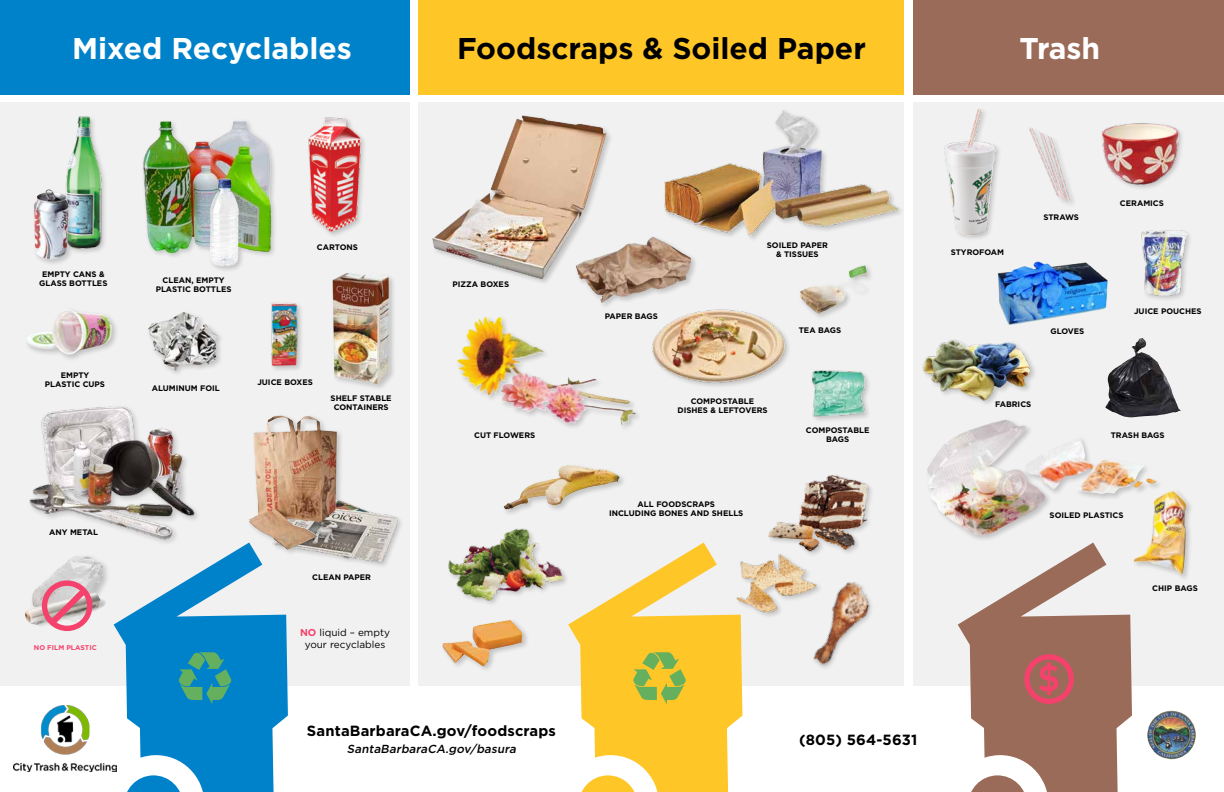
<style>
.page{position:relative;width:1224px;height:792px;background:#fff}
.page>*{position:absolute;margin:0;border:0;box-sizing:border-box;transform-origin:0 0}
.t1{font:700 30px "Gotham";color:#000}
.t2{font:700 30px "Gotham";color:#fff}
.t3{font:700 14.7px "Gotham";letter-spacing:.01em;color:#000}
.t4{font:italic 500 11.6px "Gotham";color:#000}
.t5{font:10px/12px "Gotham";color:#000;text-align:center}
.t6{font:700 8px/9px "Gotham";color:#000;text-align:center}
.t7{font:700 6.9px "Gotham";color:#f5426c}
.s1{font-weight:700;color:#f5426c}
</style>
<div class="page">
<div style="left:0;top:102px;width:410px;height:584px;background:#f1f1f2"></div>
<div style="left:418px;top:102px;width:486px;height:584px;background:#f1f1f2"></div>
<div style="left:914px;top:102px;width:310px;height:584px;background:#f1f1f2"></div>
<img style="left:29px;top:406px;width:169px;height:137px">
<img style="left:813px;top:582px;width:59px;height:86px">
<img style="left:448px;top:528px;width:118px;height:76px">
<img style="left:432px;top:115px;width:175px;height:164px">
<img style="left:652px;top:309px;width:137px;height:78px">
<div style="left:574px;top:235px;width:124px;height:75px;background:#000;opacity:.2"></div>
<img style="left:576px;top:236px;width:115px;height:67px">
<div style="left:798px;top:263px;width:76px;height:57px;background:#000;opacity:.2"></div>
<img style="left:800px;top:265px;width:67px;height:49px">
<img style="left:768px;top:475px;width:104px;height:78px">
<div style="left:25px;top:307px;width:94px;height:55px;background:#000;opacity:.2"></div>
<img style="left:27px;top:309px;width:86px;height:47px">
<img style="left:66px;top:116px;width:39px;height:137px">
<img style="left:288px;top:491px;width:113px;height:75px">
<img style="left:248px;top:416px;width:89px;height:134px">
<div style="left:32px;top:187px;width:44px;height:80px;background:#000;opacity:.2"></div>
<img style="left:34px;top:189px;width:35px;height:71px">
<div style="left:455px;top:315px;width:188px;height:118px;background:#000;opacity:.2"></div>
<img style="left:456px;top:318px;width:51px;height:78px">
<div style="left:146px;top:310px;width:79px;height:68px;background:#000;opacity:.2"></div>
<img style="left:148px;top:312px;width:70px;height:59px">
<img style="left:504px;top:464px;width:116px;height:46px">
<div style="left:440px;top:618px;width:89px;height:55px;background:#000;opacity:.2"></div>
<img style="left:442px;top:620px;width:68px;height:46px">
<div style="left:735px;top:553px;width:88px;height:66px;background:#f1f1f2"></div>
<img style="left:742px;top:550px;width:80px;height:66px">
<img style="left:944px;top:109px;width:55px;height:130px">
<div style="left:1024px;top:435px;width:140px;height:66px;background:#000;opacity:.2"></div>
<img style="left:1052px;top:437px;width:45px;height:52px">
<img style="left:1076px;top:459px;width:81px;height:35px">
<div style="left:925px;top:417px;width:127px;height:125px;background:#000;opacity:.2"></div>
<img style="left:927px;top:420px;width:119px;height:115px">
<div style="left:1132px;top:488px;width:62px;height:94px;background:#000;opacity:.2"></div>
<img style="left:1134px;top:490px;width:53px;height:86px">
<img style="left:922px;top:339px;width:113px;height:65px">
<img style="left:1102px;top:123px;width:79px;height:66px">
<div style="left:418px;top:0;width:486px;height:95px;background:#ffc627"></div>
<div style="left:0;top:0;width:410px;height:95px;background:#0082ca"></div>
<div style="left:914px;top:0;width:310px;height:94px;background:#9a6b58"></div>
<img style="left:332px;top:273px;width:62px;height:115px">
<img style="left:308px;top:117px;width:56px;height:117px">
<div style="left:141px;top:118px;width:137px;height:156px;background:#000;opacity:.2"></div>
<img style="left:141px;top:119px;width:132px;height:136px">
<img style="left:210px;top:178px;width:29px;height:89px">
<img style="left:646px;top:110px;width:255px;height:134px">
<img style="left:997px;top:261px;width:111px;height:64px">
<div style="left:29px;top:553px;width:82px;height:68px;background:#000;opacity:.2"></div>
<img style="left:32px;top:556px;width:71px;height:57px">
<img style="left:25px;top:592px;width:69px;height:34px">
<svg style="left:42px;top:580px;width:50px;height:51px"></svg>
<img style="left:1029px;top:127px;width:44px;height:75px">
<div style="left:1140px;top:229px;width:53px;height:73px;background:#000;opacity:.2"></div>
<img style="left:1140px;top:229px;width:46px;height:67px">
<img style="left:271px;top:302px;width:31px;height:68px">
<img style="left:1147px;top:711px;width:49px;height:48px">
<svg style="left:958px;top:543px;width:174px;height:249px;fill:#9a6b58"></svg>
<svg style="left:968px;top:775px;width:59px;height:17px"></svg>
<svg style="left:1024px;top:654px;width:50px;height:50px;background:#c05960"></svg>
<svg style="left:114px;top:543px;width:174px;height:249px;fill:#0082ca"></svg>
<svg style="left:124px;top:775px;width:59px;height:17px"></svg>
<svg style="left:179px;top:652px;width:52px;height:52px;background:#2e9797"></svg>
<img style="left:14px;top:706px;width:103px;height:66px">
<svg style="left:568px;top:543px;width:174px;height:249px;fill:#ffc627"></svg>
<svg style="left:578px;top:775px;width:60px;height:17px"></svg>
<svg style="left:633px;top:652px;width:53px;height:52px;background:#b8bb40"></svg>
<img style="left:811px;top:370px;width:58px;height:51px">
<img style="left:1105px;top:338px;width:52px;height:79px">
<h1 class="t2" style="left:72px;top:31px;width:281px">Mixed Recyclables</h1>
<h1 class="t1" style="left:457px;top:31px;width:410px">Foodscraps &amp; Soiled Paper</h1>
<h1 class="t2" style="left:1019px;top:31px;width:82px">Trash</h1>
<p class="t6" style="left:39px;top:269px;width:70px">EMPTY CANS &amp;<br>GLASS BOTTLES</p>
<p class="t6" style="left:156px;top:275px;width:77px">CLEAN, EMPTY<br>PLASTIC BOTTLES</p>
<p class="t6" style="left:317px;top:242px;width:43px">CARTONS</p>
<p class="t6" style="left:45px;top:370px;width:62px">EMPTY<br>PLASTIC CUPS</p>
<p class="t6" style="left:152px;top:383px;width:70px">ALUMINUM FOIL</p>
<p class="t6" style="left:257px;top:377px;width:57px">JUICE BOXES</p>
<p class="t6" style="left:331px;top:394px;width:63px">SHELF STABLE<br>CONTAINERS</p>
<p class="t6" style="left:453px;top:280px;width:58px">PIZZA BOXES</p>
<p class="t6" style="left:605px;top:311px;width:55px">PAPER BAGS</p>
<p class="t6" style="left:767px;top:241px;width:63px">SOILED PAPER &amp; TISSUES</p>
<p class="t6" style="left:951px;top:247px;width:55px">STYROFOAM</p>
<p class="t6" style="left:1043px;top:213px;width:37px">STRAWS</p>
<p class="t6" style="left:799px;top:326px;width:44px">TEA BAGS</p>
<p class="t6" style="left:1051px;top:326px;width:35px">GLOVES</p>
<p class="t6" style="left:677px;top:397px;width:92px">COMPOSTABLE<br>DISHES &amp; LEFTOVERS</p>
<p class="t6" style="left:995px;top:399px;width:38px">FABRICS</p>
<p class="t6" style="left:1120px;top:199px;width:46px">CERAMICS</p>
<p class="t6" style="left:1134px;top:306px;width:69px">JUICE POUCHES</p>
<p class="t6" style="left:49px;top:528px;width:50px">ANY METAL</p>
<p class="t7" style="left:34px;top:644px;width:64px">NO FILM PLASTIC</p>
<p class="t6" style="left:312px;top:572px;width:60px">CLEAN PAPER</p>
<p class="t5" style="left:300px;top:626px;width:92px"><span class="s1">NO</span> liquid – empty your recyclables</p>
<p class="t6" style="left:474px;top:430px;width:63px">CUT FLOWERS</p>
<h2 class="t3" style="left:307px;top:723px;width:250px">SantaBarbaraCA.gov/foodscraps</h2>
<h3 class="t4" style="left:347px;top:743px;width:173px">SantaBarbaraCA.gov/basura</h3>
<p class="t6" style="left:806px;top:425px;width:65px">COMPOSTABLE<br>BAGS</p>
<p class="t6" style="left:1111px;top:430px;width:55px">TRASH BAGS</p>
<p class="t6" style="left:609px;top:500px;width:136px">ALL FOODSCRAPS<br>INCLUDING BONES AND SHELLS</p>
<p class="t6" style="left:1050px;top:510px;width:76px">SOILED PLASTICS</p>
<p class="t6" style="left:1152px;top:584px;width:47px">CHIP BAGS</p>
<h2 class="t3" style="left:799px;top:731px;width:120px">(805) 564-5631</h2>
</div>
